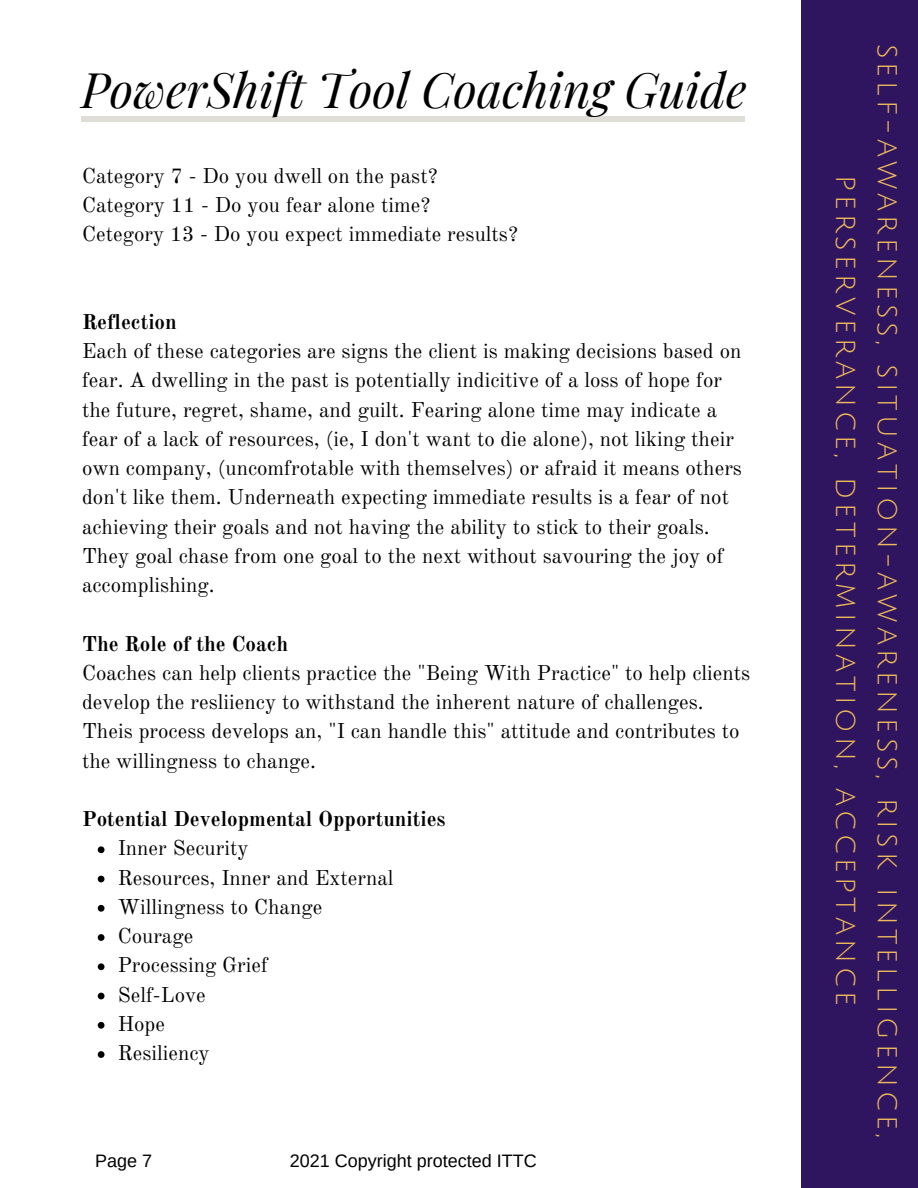
<style>
.page{position:relative;width:918px;height:1188px;background:#fff}
.page>*{position:absolute;margin:0;border:0;box-sizing:border-box;transform-origin:0 0}
.t1{font:italic 48px "Playfair Display";color:#000}
.t2{font:30px/41.7px "Julius Sans One";letter-spacing:.14em;color:#eeb85a;text-align:center}
.t3{font:21px/29.2px "Old Standard";color:#000}
.t4{font:700 21px "Old Standard";color:#000}
.t5{font:18px "Arimo";color:#000}
</style>
<div class="page">
<hr style="left:82px;top:117px;width:663px;height:4px;background:#dfddd7">
<div style="left:801px;top:0;width:117px;height:1188px;background:#2f1560"></div>
<svg style="left:98px;top:846px;width:7px;height:7px"></svg>
<svg style="left:98px;top:876px;width:7px;height:6px"></svg>
<svg style="left:98px;top:905px;width:7px;height:7px"></svg>
<svg style="left:98px;top:934px;width:7px;height:7px"></svg>
<svg style="left:98px;top:963px;width:7px;height:7px"></svg>
<svg style="left:98px;top:993px;width:7px;height:6px"></svg>
<svg style="left:98px;top:1022px;width:7px;height:7px"></svg>
<svg style="left:98px;top:1051px;width:7px;height:7px"></svg>
<p class="t1" style="left:81px;top:56px;width:667px">PowerShift Tool Coaching Guide</p>
<p class="t3" style="left:82px;top:161px;width:357px">Category 7 - Do you dwell on the past?</p>
<p class="t3" style="left:82px;top:190px;width:350px">Category 11 - Do you fear alone time?</p>
<p class="t3" style="left:82px;top:220px;width:437px">Cetegory 13 - Do you expect immediate results?</p>
<p class="t4" style="left:82px;top:309px;width:96px">Reflection</p>
<p class="t3" style="left:82px;top:337px;width:662px">Each of these categories are signs the client is making decisions based on fear. A dwelling in the past is potentially indicitive of a loss of hope for the future, regret, shame, and guilt. Fearing alone time may indicate a fear of a lack of resources, (ie, I don't want to die alone), not liking their own company, (uncomfrotable with themselves) or afraid it means others don't like them. Underneath expecting immediate results is a fear of not achieving their goals and not having the ability to stick to their goals.<br>They goal chase from one goal to the next without savouring the joy of accomplishing.</p>
<p class="t4" style="left:82px;top:631px;width:208px">The Role of the Coach</p>
<p class="t3" style="left:82px;top:658px;width:670px">Coaches can help clients practice the "Being With Practice" to help clients develop the resliiency to withstand the inherent nature of challenges.<br>Theis process develops an, "I can handle this" attitude and contributes to the willingness to change.</p>
<p class="t4" style="left:82px;top:806px;width:365px">Potential Developmental Opportunities</p>
<p class="t3" style="left:118px;top:834px;width:132px">Inner Security</p>
<p class="t3" style="left:118px;top:863px;width:277px">Resources, Inner and External</p>
<p class="t3" style="left:118px;top:892px;width:206px">Willingness to Change</p>
<p class="t3" style="left:118px;top:922px;width:77px">Courage</p>
<p class="t3" style="left:118px;top:951px;width:152px">Processing Grief</p>
<p class="t3" style="left:118px;top:980px;width:90px">Self-Love</p>
<p class="t3" style="left:118px;top:1009px;width:49px">Hope</p>
<p class="t3" style="left:118px;top:1039px;width:94px">Resiliency</p>
<p class="t5" style="left:95px;top:1150px;width:59px">Page 7</p>
<p class="t5" style="left:290px;top:1150px;width:248px">2021 Copyright protected ITTC</p>
<p class="t2" style="left:908px;top:44px;width:1096px;rotate:90deg">self-awareness, situation-awareness, risk intelligence, perserverance, determination, acceptance</p>
</div>
